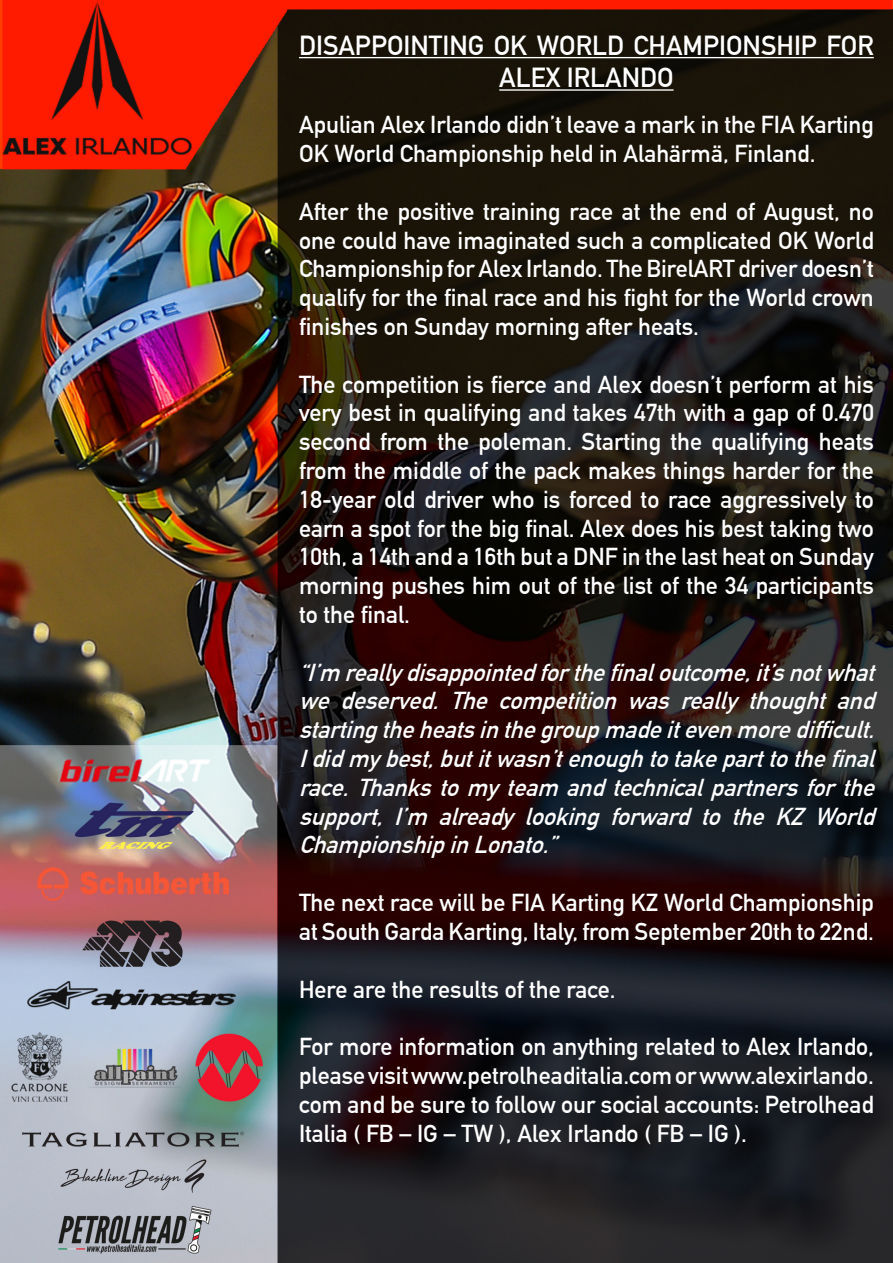
<style>
.page{position:relative;width:893px;height:1263px;background:#fff}
.page>*{position:absolute;margin:0;border:0;box-sizing:border-box;transform-origin:0 0}
.t1{font:700 27px/32.4px "DIN Alternate";color:#fff;text-align:center}
.t2{font:700 24px/28.8px "DIN Alternate";color:#fff;text-align:justify}
.t3{font:italic 700 24px/28.8px "DIN Alternate";color:#fff;text-align:justify}
</style>
<div class="page">
<img style="left:0;top:0;width:893px;height:1263px">
<hr style="left:299px;top:57px;width:575px;height:1px;background:#fff">
<hr style="left:499px;top:89px;width:175px;height:2px;background:#fff">
<p class="t1" style="left:299px;top:27px;width:576px">DISAPPOINTING OK WORLD CHAMPIONSHIP FOR<br>ALEX IRLANDO</p>
<p class="t2" style="left:299px;top:109px;width:576px">Apulian Alex Irlando didn’t leave a mark in the FIA Karting<br>OK World Championship held in Alahärmä, Finland.</p>
<p class="t2" style="left:299px;top:195px;width:576px">After the positive training race at the end of August, no one could have imaginated such a complicated OK World Championship for Alex Irlando. The BirelART driver doesn’t qualify for the final race and his fight for the World crown finishes on Sunday morning after heats.</p>
<p class="t2" style="left:299px;top:368px;width:576px">The competition is fierce and Alex doesn’t perform at his very best in qualifying and takes 47th with a gap of 0.470 second from the poleman. Starting the qualifying heats from the middle of the pack makes things harder for the 18-year old driver who is forced to race aggressively to earn a spot for the big final. Alex does his best taking two 10th, a 14th and a 16th but a DNF in the last heat on Sunday morning pushes him out of the list of the 34 participants to the final.</p>
<p class="t3" style="left:299px;top:656px;width:585px">“I’m reallydisappointedforthefinaloutcome,it’snotwhat we deserved. The competition was really thought and startingtheheatsinthegroupmadeitevenmoredifficult.<br>Ididmybest,butitwasn’tenoughtotakeparttothefinal race.Thankstomyteam andtechnicalpartnersforthe support, I’m already looking forward to the KZ World ChampionshipinLonato.”</p>
<p class="t2" style="left:299px;top:887px;width:576px">The next race will be FIA Karting KZ World Championship at South Garda Karting, Italy, from September 20th to 22nd.</p>
<p class="t2" style="left:299px;top:973px;width:318px">Here are the results of the race.</p>
<p class="t2" style="left:299px;top:1031px;width:576px">For more information on anything related to Alex Irlando, please visit www.petrolheaditalia.com or www.alexirlando. com and be sure to follow our social accounts: Petrolhead Italia ( FB – IG – TW ), Alex Irlando ( FB – IG ).</p>
</div>
